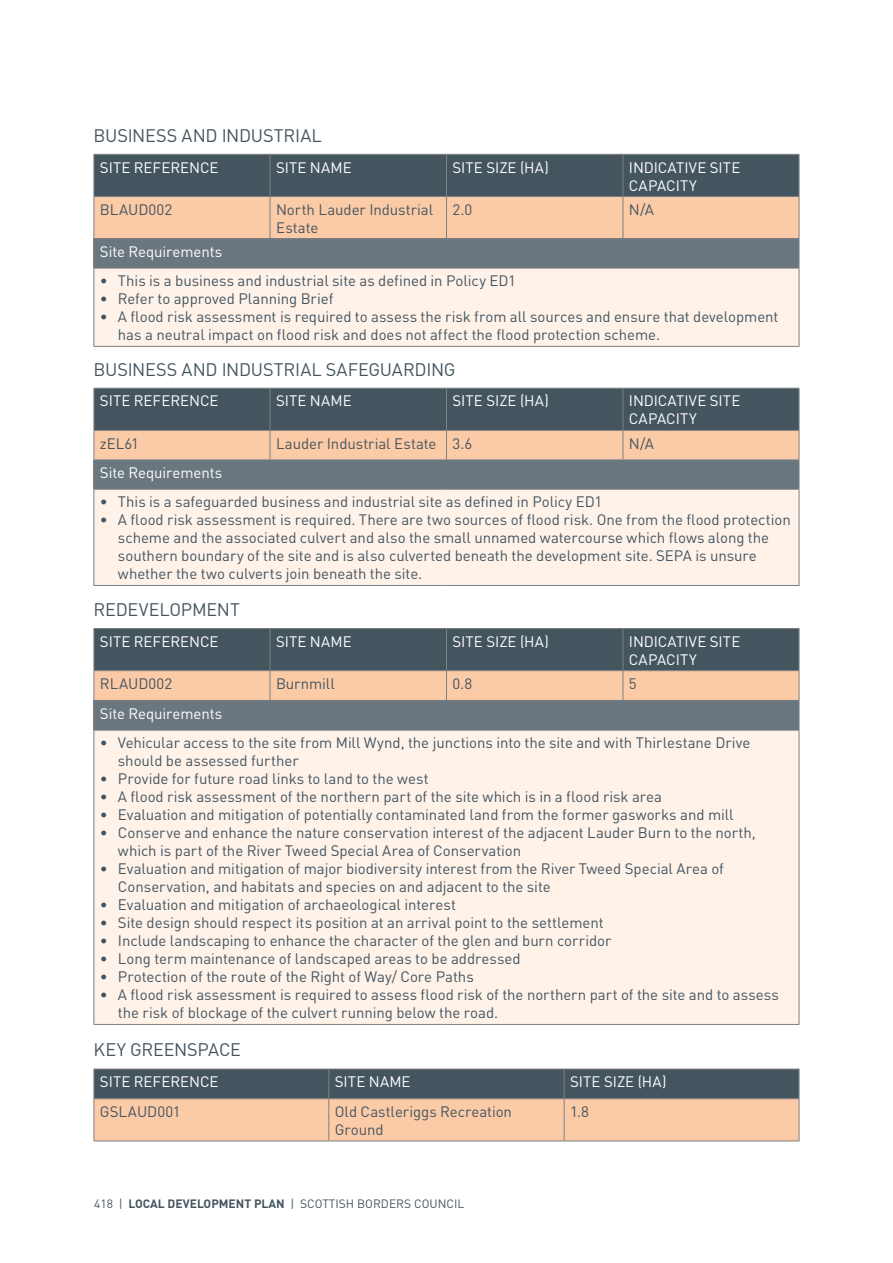
<style>
.page{position:relative;width:893px;height:1263px;background:#fff}
.page>*{position:absolute;margin:0;border:0;box-sizing:border-box;transform-origin:0 0}
.t1{font:18px "DIN";letter-spacing:-.015em;color:#455560}
.t2{font:15px/18px "DIN";letter-spacing:-.005em;color:#455560}
.t3{font:15px/18px "DIN";letter-spacing:-.005em;color:#fff}
.t4{font:12px "DIN";color:#455560}
.s1{font-weight:700}
</style>
<div class="page">
<div style="left:94px;top:268px;width:705px;height:78px;background:#fef2e9"></div>
<svg style="left:94px;top:154px;width:706px;height:114px;background:#918881"></svg>
<hr style="left:94px;top:268px;width:176px;height:1px;background:#7e8083">
<hr style="left:94px;top:269px;width:1px;height:77px;background:#7e8083">
<hr style="left:270px;top:268px;width:176px;height:1px;background:#7e8083">
<hr style="left:446px;top:268px;width:177px;height:1px;background:#7e8083">
<hr style="left:623px;top:268px;width:176px;height:1px;background:#7e8083">
<hr style="left:799px;top:269px;width:1px;height:77px;background:#7e8083">
<hr style="left:94px;top:346px;width:176px;height:1px;background:#7e8083">
<hr style="left:270px;top:346px;width:176px;height:1px;background:#7e8083">
<hr style="left:446px;top:346px;width:177px;height:1px;background:#7e8083">
<hr style="left:623px;top:346px;width:176px;height:1px;background:#7e8083">
<div style="left:94px;top:489px;width:705px;height:96px;background:#fef2e9"></div>
<svg style="left:94px;top:388px;width:706px;height:101px;background:#84807d"></svg>
<hr style="left:94px;top:489px;width:176px;height:1px;background:#7e8083">
<hr style="left:94px;top:490px;width:1px;height:95px;background:#7e8083">
<hr style="left:270px;top:489px;width:176px;height:1px;background:#7e8083">
<hr style="left:446px;top:489px;width:177px;height:1px;background:#7e8083">
<hr style="left:623px;top:489px;width:176px;height:1px;background:#7e8083">
<hr style="left:799px;top:490px;width:1px;height:95px;background:#7e8083">
<hr style="left:94px;top:585px;width:176px;height:1px;background:#7e8083">
<hr style="left:270px;top:585px;width:176px;height:1px;background:#7e8083">
<hr style="left:446px;top:585px;width:177px;height:1px;background:#7e8083">
<hr style="left:623px;top:585px;width:176px;height:1px;background:#7e8083">
<div style="left:94px;top:730px;width:705px;height:294px;background:#fef2e9"></div>
<svg style="left:94px;top:628px;width:706px;height:102px;background:#84817d"></svg>
<hr style="left:94px;top:730px;width:176px;height:1px;background:#7e8083">
<hr style="left:94px;top:730px;width:1px;height:294px;background:#7e8083">
<hr style="left:270px;top:730px;width:176px;height:1px;background:#7e8083">
<hr style="left:446px;top:730px;width:177px;height:1px;background:#7e8083">
<hr style="left:623px;top:730px;width:176px;height:1px;background:#7e8083">
<hr style="left:799px;top:730px;width:1px;height:294px;background:#7e8083">
<hr style="left:94px;top:1024px;width:176px;height:1px;background:#7e8083">
<hr style="left:270px;top:1024px;width:176px;height:1px;background:#7e8083">
<hr style="left:446px;top:1024px;width:177px;height:1px;background:#7e8083">
<hr style="left:623px;top:1024px;width:176px;height:1px;background:#7e8083">
<svg style="left:94px;top:1069px;width:706px;height:72px;background:#af9989"></svg>
<hr style="left:94px;top:1098px;width:235px;height:1px;background:#7e8083">
<hr style="left:94px;top:1099px;width:1px;height:41px;background:#7e8083">
<hr style="left:329px;top:1098px;width:235px;height:1px;background:#7e8083">
<hr style="left:328px;top:1099px;width:1px;height:41px;background:#7e8083">
<hr style="left:564px;top:1098px;width:235px;height:1px;background:#7e8083">
<hr style="left:564px;top:1099px;width:1px;height:41px;background:#7e8083">
<hr style="left:799px;top:1099px;width:1px;height:41px;background:#7e8083">
<hr style="left:94px;top:1140px;width:235px;height:1px;background:#7e8083">
<hr style="left:329px;top:1140px;width:235px;height:1px;background:#7e8083">
<hr style="left:564px;top:1140px;width:235px;height:1px;background:#7e8083">
<p class="t1" style="left:94px;top:124px;width:230px">BUSINESS AND INDUSTRIAL</p>
<p class="t3" style="left:100px;top:158px;width:120px">SITE REFERENCE</p>
<p class="t3" style="left:276px;top:158px;width:77px">SITE NAME</p>
<p class="t3" style="left:452px;top:158px;width:98px">SITE SIZE (HA)</p>
<p class="t3" style="left:629px;top:158px;width:113px">INDICATIVE SITE<br>CAPACITY</p>
<p class="t2" style="left:100px;top:200px;width:74px">BLAUD002</p>
<p class="t2" style="left:276px;top:200px;width:159px">North Lauder Industrial<br>Estate</p>
<p class="t2" style="left:452px;top:200px;width:21px">2.0</p>
<p class="t2" style="left:629px;top:200px;width:26px">N/A</p>
<p class="t3" style="left:100px;top:242px;width:124px">Site Requirements</p>
<p class="t2" style="left:100px;top:272px;width:417px">• This is a business and industrial site as defined in Policy ED1</p>
<p class="t2" style="left:100px;top:290px;width:235px">• Refer to approved Planning Brief</p>
<p class="t2" style="left:118px;top:308px;width:662px;text-indent:-18px">• A flood risk assessment is required to assess the risk from all sources and ensure that development has a neutral impact on flood risk and does not affect the flood protection scheme.</p>
<p class="t1" style="left:94px;top:358px;width:364px">BUSINESS AND INDUSTRIAL SAFEGUARDING</p>
<p class="t3" style="left:100px;top:392px;width:120px">SITE REFERENCE</p>
<p class="t3" style="left:276px;top:392px;width:77px">SITE NAME</p>
<p class="t3" style="left:452px;top:392px;width:98px">SITE SIZE (HA)</p>
<p class="t3" style="left:629px;top:392px;width:113px">INDICATIVE SITE<br>CAPACITY</p>
<p class="t2" style="left:100px;top:434px;width:40px">zEL61</p>
<p class="t2" style="left:276px;top:434px;width:198px">Lauder Industrial Estate 3.6</p>
<p class="t2" style="left:629px;top:434px;width:26px">N/A</p>
<p class="t3" style="left:100px;top:463px;width:124px">Site Requirements</p>
<p class="t2" style="left:100px;top:493px;width:504px">• This is a safeguarded business and industrial site as defined in Policy ED1</p>
<p class="t2" style="left:118px;top:511px;width:674px;text-indent:-18px">• A flood risk assessment is required. There are two sources of flood risk. One from the flood protection scheme and the associated culvert and also the small unnamed watercourse which flows along the southern boundary of the site and is also culverted beneath the development site. SEPA is unsure whether the two culverts join beneath the site.</p>
<p class="t1" style="left:94px;top:599px;width:148px">REDEVELOPMENT</p>
<p class="t3" style="left:100px;top:632px;width:120px">SITE REFERENCE</p>
<p class="t3" style="left:276px;top:632px;width:77px">SITE NAME</p>
<p class="t3" style="left:452px;top:632px;width:98px">SITE SIZE (HA)</p>
<p class="t3" style="left:629px;top:632px;width:113px">INDICATIVE SITE<br>CAPACITY</p>
<p class="t2" style="left:100px;top:674px;width:74px">RLAUD002</p>
<p class="t2" style="left:276px;top:674px;width:60px">Burnmill</p>
<p class="t2" style="left:452px;top:674px;width:21px">0.8</p>
<p class="t2" style="left:629px;top:674px;width:9px">5</p>
<p class="t3" style="left:100px;top:704px;width:124px">Site Requirements</p>
<p class="t2" style="left:118px;top:734px;width:634px;text-indent:-18px">• Vehicular access to the site from Mill Wynd, the junctions into the site and with Thirlestane Drive should be assessed further</p>
<p class="t2" style="left:100px;top:770px;width:330px">• Provide for future road links to land to the west</p>
<p class="t2" style="left:100px;top:788px;width:564px">• A flood risk assessment of the northern part of the site which is in a flood risk area</p>
<p class="t2" style="left:100px;top:806px;width:635px">• Evaluation and mitigation of potentially contaminated land from the former gasworks and mill</p>
<p class="t2" style="left:118px;top:824px;width:639px;text-indent:-18px">• Conserve and enhance the nature conservation interest of the adjacent Lauder Burn to the north, which is part of the River Tweed Special Area of Conservation</p>
<p class="t2" style="left:118px;top:860px;width:607px;text-indent:-18px">• Evaluation and mitigation of major biodiversity interest from the River Tweed Special Area of<br>Conservation, and habitats and species on and adjacent to the site</p>
<p class="t2" style="left:100px;top:896px;width:358px">• Evaluation and mitigation of archaeological interest</p>
<p class="t2" style="left:100px;top:914px;width:505px">• Site design should respect its position at an arrival point to the settlement</p>
<p class="t2" style="left:100px;top:932px;width:513px">• Include landscaping to enhance the character of the glen and burn corridor</p>
<p class="t2" style="left:100px;top:950px;width:422px">• Long term maintenance of landscaped areas to be addressed</p>
<p class="t2" style="left:100px;top:968px;width:375px">• Protection of the route of the Right of Way/ Core Paths</p>
<p class="t2" style="left:118px;top:986px;width:662px;text-indent:-18px">• A flood risk assessment is required to assess flood risk of the northern part of the site and to assess the risk of blockage of the culvert running below the road.</p>
<p class="t1" style="left:94px;top:1038px;width:149px">KEY GREENSPACE</p>
<p class="t3" style="left:100px;top:1072px;width:120px">SITE REFERENCE</p>
<p class="t3" style="left:335px;top:1072px;width:77px">SITE NAME</p>
<p class="t3" style="left:570px;top:1072px;width:98px">SITE SIZE (HA)</p>
<p class="t2" style="left:100px;top:1102px;width:82px">GSLAUD001</p>
<p class="t2" style="left:335px;top:1102px;width:179px">Old Castleriggs Recreation<br>Ground</p>
<p class="t2" style="left:570px;top:1102px;width:20px">1.8</p>
<p class="t4" style="left:94px;top:1196px;width:372px">418 | <span class="s1">LOCAL DEVELOPMENT PLAN</span> | SCOTTISH BORDERS COUNCIL</p>
</div>
